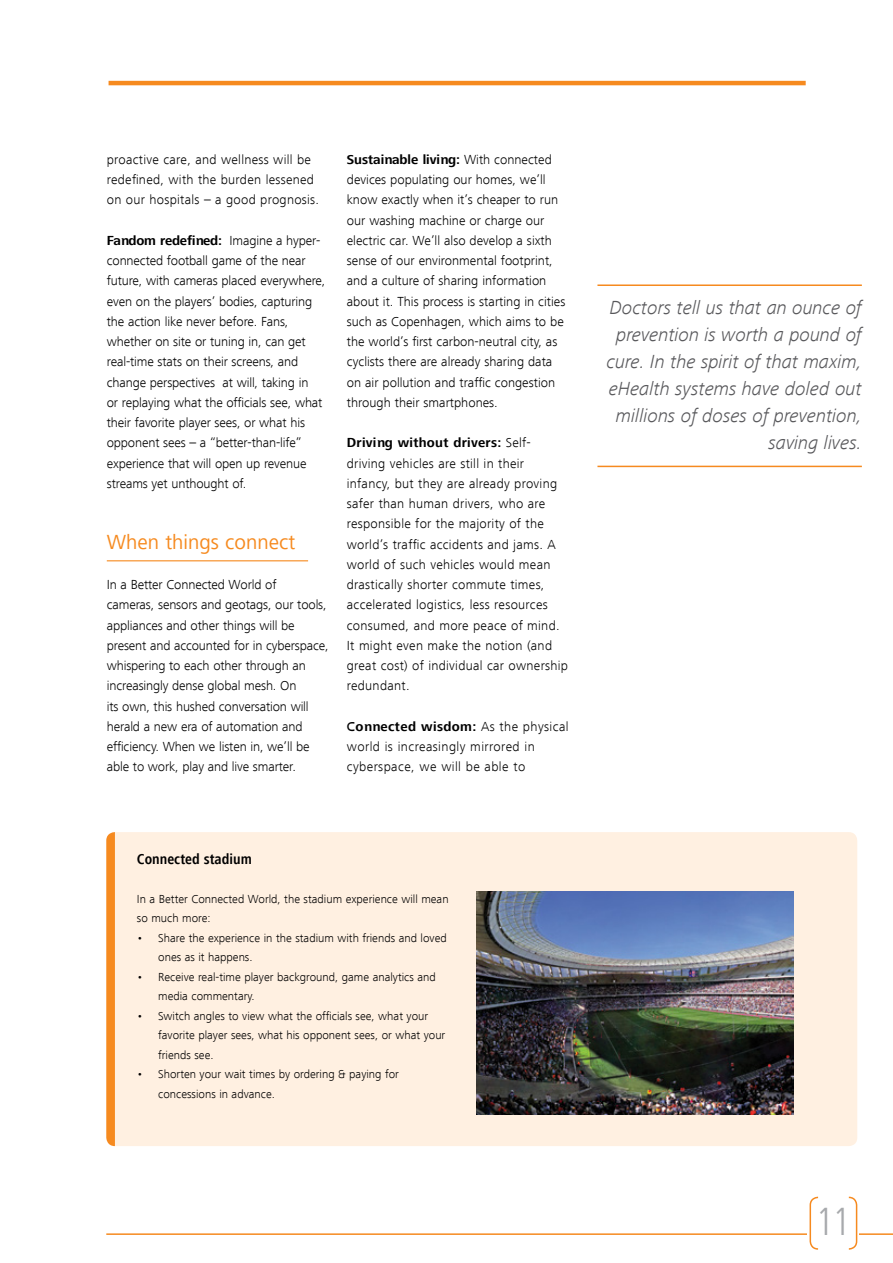
<style>
.page{position:relative;width:893px;height:1263px;background:#fff}
.page>*{position:absolute;margin:0;border:0;box-sizing:border-box;transform-origin:0 0}
.t1{font:300 condensed 40.5px "Frutiger Next LT";color:#a7a9ac}
.t2{font:21px "Frutiger Next LT";color:#f68a1f}
.t3{font:italic 300 19.5px/27px "Frutiger Next LT";letter-spacing:-.01em;color:#58585b;text-align:right}
.t4{font:700 condensed 15px "Frutiger Next LT";color:#000}
.t5{font:300 13.5px/20.2px "Frutiger Next LT";color:#000}
.t6{font:300 13.5px/20.2px "Frutiger Next LT";letter-spacing:.02em;color:#000}
.t7{font:300 13.5px/20.2px "Frutiger Next LT";letter-spacing:.03em;color:#000}
.t8{font:300 12px/19.5px "Frutiger Next LT";color:#000}
.s1{font-weight:700}
</style>
<div class="page">
<hr style="left:109px;top:81px;width:697px;height:4px;background:#f68a1f">
<hr style="left:106px;top:1233px;width:787px;height:2px;background:#f68a1f">
<div style="left:808px;top:1196px;width:51px;height:54px;background:#fff"></div>
<svg style="left:848px;top:1196px;width:10px;height:54px"></svg>
<svg style="left:809px;top:1196px;width:10px;height:54px"></svg>
<hr style="left:107px;top:560px;width:201px;height:1px;background:#f68a1f">
<hr style="left:597px;top:284px;width:265px;height:2px;background:#f68a1f">
<hr style="left:597px;top:466px;width:265px;height:1px;background:#f68a1f">
<div style="left:106px;top:832px;width:751px;height:314px;background:#fff0e1;border-radius:8px"></div>
<svg style="left:106px;top:832px;width:9px;height:314px;background:#f68f29"></svg>
<img style="left:476px;top:892px;width:317px;height:222px">
<p class="t6" style="left:107px;top:149px;width:214px">proactive care, and wellness will be redefined, with the burden lessened on our hospitals – a good prognosis.</p>
<p class="t5" style="left:107px;top:230px;width:220px"><span class="s1">Fandom redefined:</span> Imagine a hyper&shy;connected football game of the near future, with cameras placed everywhere, even on the players’ bodies, capturing the action like never before. Fans, whether on site or tuning in, can get real-time stats on their screens, and change perspectives at will, taking in<br>or replaying what the officials see, what their favorite player sees, or what his opponent sees – a “better-than-life” experience that will open up revenue streams yet unthought of.</p>
<h2 class="t2" style="left:107px;top:530px;width:190px">When things connect</h2>
<p class="t5" style="left:107px;top:574px;width:224px">In a Better Connected World of<br>cameras, sensors and geotags, our tools, appliances and other things will be present and accounted for in cyberspace, whispering to each other through an increasingly dense global mesh. On<br>its own, this hushed conversation will herald a new era of automation and efficiency. When we listen in, we’ll be able to work, play and live smarter.</p>
<p class="t5" style="left:347px;top:149px;width:220px"><span class="s1">Sustainable living:</span> With connected devices populating our homes, we’ll know exactly when it’s cheaper to run our washing machine or charge our electric car. We’ll also develop a sixth sense of our environmental footprint, and a culture of sharing information about it. This process is starting in cities such as Copenhagen, which aims to be the world’s first carbon-neutral city, as cyclists there are already sharing data on air pollution and traffic congestion through their smartphones.</p>
<p class="t6" style="left:347px;top:433px;width:223px"><span class="s1">Driving without drivers:</span> Self&shy;driving vehicles are still in their infancy, but they are already proving safer than human drivers, who are responsible for the majority of the world’s traffic accidents and jams. A world of such vehicles would mean drastically shorter commute times, accelerated logistics, less resources consumed, and more peace of mind.<br>It might even make the notion (and great cost) of individual car ownership redundant.</p>
<p class="t7" style="left:347px;top:716px;width:223px"><span class="s1">Connected wisdom:</span> As the physical world is increasingly mirrored in cyberspace, we will be able to</p>
<p class="t4" style="left:137px;top:851px;width:116px">Connected stadium</p>
<p class="t8" style="left:137px;top:889px;width:313px">In a Better Connected World, the stadium experience will mean so much more:</p>
<p class="t8" style="left:158px;top:928px;width:290px;text-indent:-21px">• Share the experience in the stadium with friends and loved ones as it happens.</p>
<p class="t8" style="left:158px;top:967px;width:279px;text-indent:-21px">• Receive real-time player background, game analytics and media commentary.</p>
<p class="t8" style="left:158px;top:1006px;width:289px;text-indent:-21px">• Switch angles to view what the officials see, what your favorite player sees, what his opponent sees, or what your friends see.</p>
<p class="t8" style="left:158px;top:1065px;width:242px;text-indent:-21px">• Shorten your wait times by ordering &amp; paying for concessions in advance.</p>
<h3 class="t3" style="left:607px;top:294px;width:257px">Doctors tell us that an ounce of prevention is worth a pound of cure. In the spirit of that maxim, eHealth systems have doled out millions of doses of prevention, saving lives.</h3>
<h1 class="t1" style="left:816px;top:1200px;width:37px">11</h1>
</div>
